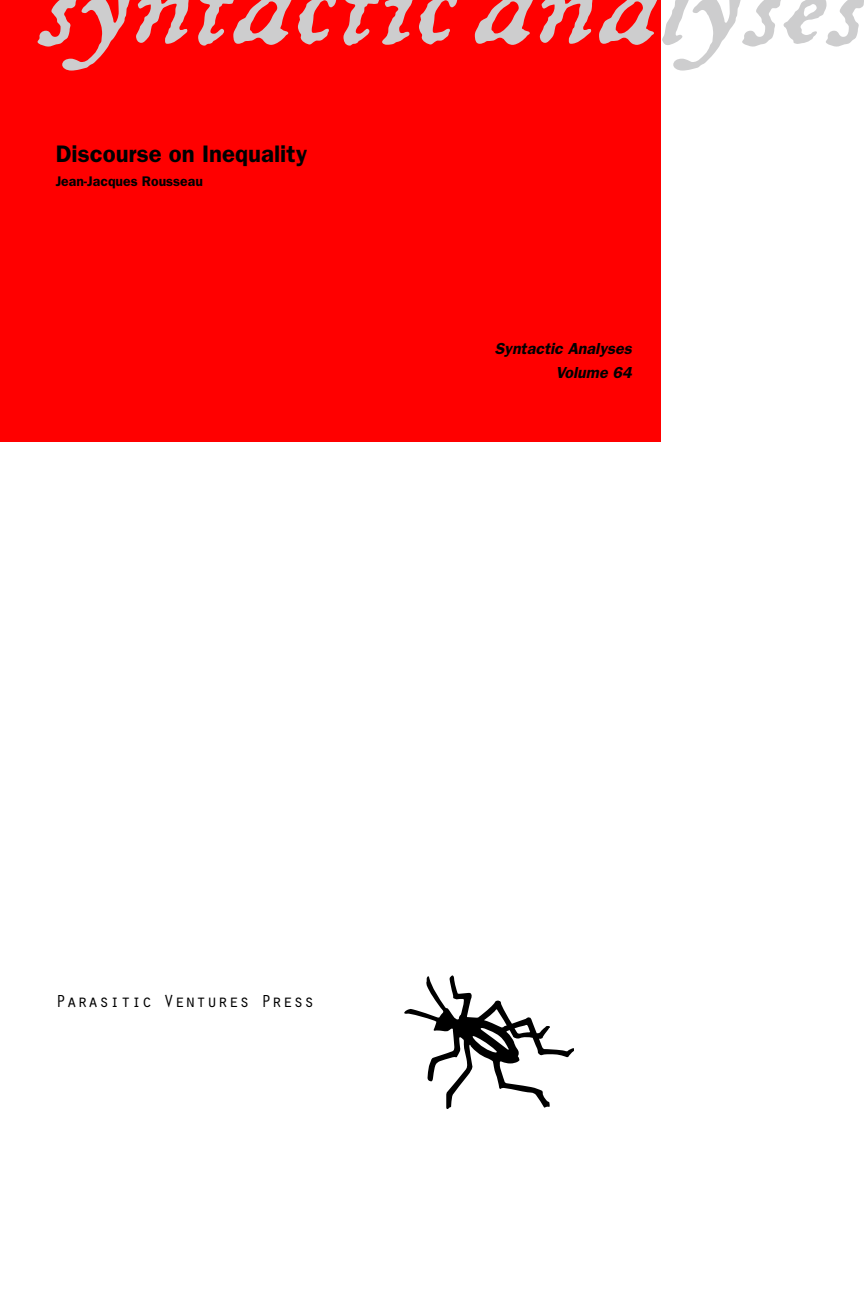
<style>
.page{position:relative;width:864px;height:1296px;background:#fff}
.page>*{position:absolute;margin:0;border:0;box-sizing:border-box;transform-origin:0 0}
.t1{font:italic 120px "P221722 Pro";letter-spacing:.01em;color:#cdcdce;scale:1.15 1}
.t2{font:600 24px "Franklin Gothic";color:#000}
.t3{font:18px "Orator Std";color:#000}
.t4{font:italic 600 16px/24px "Franklin Gothic";color:#000;text-align:right}
.t5{font:600 14px "Franklin Gothic";color:#000}
</style>
<div class="page">
<svg style="left:404px;top:976px;width:170px;height:133px"></svg>
<div style="left:0;top:0;width:660px;height:441px;background:#f00"></div>
<h1 class="t1" style="left:36px;top:-54px;width:724px">syntacticanalyses</h1>
<h2 class="t2" style="left:56px;top:139px;width:253px">Discourse on Inequality</h2>
<p class="t5" style="left:56px;top:173px;width:149px">Jean-Jacques Rousseau</p>
<p class="t4" style="left:495px;top:336px;width:138px">Syntactic Analyses<br>Volume 64</p>
<p class="t3" style="left:56px;top:989px;width:261px">Parasitic Ventures Press</p>
</div>
